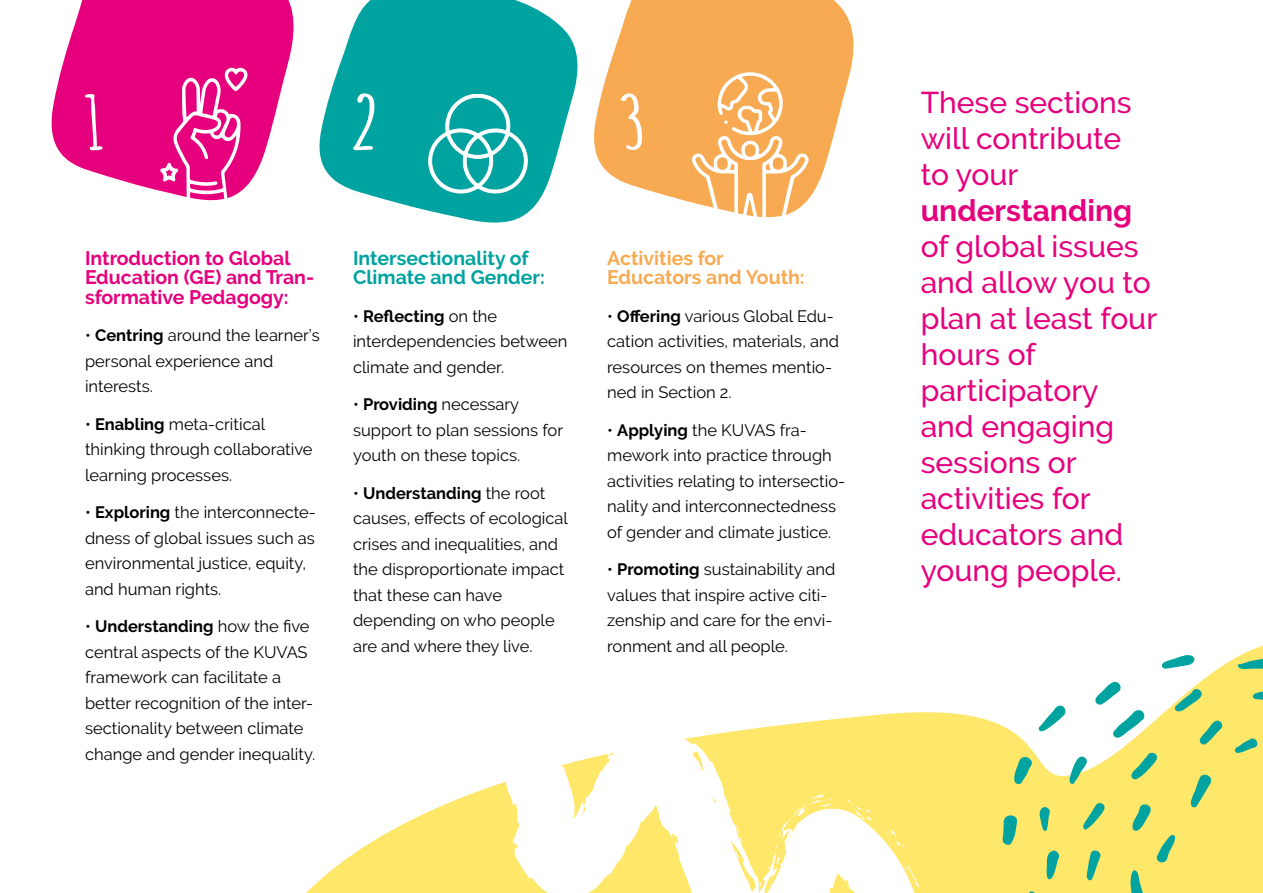
<style>
.page{position:relative;width:1263px;height:893px;background:#fff}
.page>*{position:absolute;margin:0;border:0;box-sizing:border-box;transform-origin:0 0}
.t1{font:500 30px/36px "Raleway";color:#e6007d}
.t2{font:700 30px "Raleway";color:#e6007d}
.t3{font:700 19.5px/19.5px "Raleway";color:#e6007d}
.t4{font:700 19.5px/19.5px "Raleway";color:#00a39f}
.t5{font:700 19.5px/19.5px "Raleway";color:#f7aa52}
.t6{font:16.5px/25.5px "Raleway";color:#000}
.s1{font-weight:700}
</style>
<div class="page">
<svg style="left:51px;top:0;width:243px;height:191px;fill:#e6007d"></svg>
<svg style="left:319px;top:0;width:259px;height:223px;fill:#00a39f"></svg>
<svg style="left:594px;top:0;width:260px;height:203px;fill:#f7aa52"></svg>
<svg style="left:160px;top:67px;width:87px;height:134px"></svg>
<svg style="left:428px;top:94px;width:102px;height:105px"></svg>
<svg style="left:692px;top:72px;width:117px;height:146px"></svg>
<svg style="left:85px;top:94px;width:18px;height:56px"></svg>
<svg style="left:353px;top:93px;width:21px;height:57px"></svg>
<svg style="left:621px;top:93px;width:21px;height:57px"></svg>
<svg style="left:306px;top:645px;width:957px;height:248px"></svg>
<svg style="left:1038px;top:704px;width:30px;height:27px"></svg>
<svg style="left:1093px;top:679px;width:55px;height:60px"></svg>
<svg style="left:1174px;top:686px;width:30px;height:26px"></svg>
<svg style="left:1198px;top:720px;width:25px;height:26px"></svg>
<svg style="left:1189px;top:771px;width:25px;height:37px"></svg>
<svg style="left:1085px;top:848px;width:17px;height:33px"></svg>
<svg style="left:1045px;top:849px;width:15px;height:32px"></svg>
<svg style="left:1081px;top:800px;width:26px;height:30px"></svg>
<svg style="left:1039px;top:805px;width:11px;height:26px"></svg>
<svg style="left:1160px;top:653px;width:35px;height:16px"></svg>
<svg style="left:1238px;top:658px;width:25px;height:11px"></svg>
<svg style="left:1252px;top:687px;width:11px;height:13px"></svg>
<svg style="left:1131px;top:802px;width:44px;height:62px"></svg>
<svg style="left:1130px;top:870px;width:15px;height:23px"></svg>
<svg style="left:1001px;top:813px;width:17px;height:33px"></svg>
<svg style="left:1013px;top:753px;width:22px;height:32px"></svg>
<svg style="left:1131px;top:750px;width:28px;height:30px"></svg>
<svg style="left:1068px;top:754px;width:21px;height:31px"></svg>
<svg style="left:1234px;top:736px;width:26px;height:17px"></svg>
<svg style="left:1028px;top:890px;width:21px;height:3px"></svg>
<svg style="left:490px;top:721px;width:459px;height:172px"></svg>
<svg style="left:519px;top:749px;width:6px;height:3px"></svg>
<svg style="left:759px;top:794px;width:115px;height:96px"></svg>
<svg style="left:728px;top:851px;width:11px;height:16px"></svg>
<svg style="left:623px;top:759px;width:9px;height:9px"></svg>
<svg style="left:566px;top:878px;width:6px;height:3px"></svg>
<svg style="left:599px;top:843px;width:7px;height:7px"></svg>
<p class="t3" style="left:85px;top:248px;width:231px">Introduction to Global<br>Education (GE) and Tran&shy;sformative Pedagogy:</p>
<p class="t6" style="left:85px;top:323px;width:236px">• <span class="s1">Centring</span> around the learner’s personal experience and interests.</p>
<p class="t6" style="left:85px;top:411px;width:229px">• <span class="s1">Enabling</span> meta-critical thinking through collaborative learning processes.</p>
<p class="t6" style="left:85px;top:500px;width:232px">• <span class="s1">Exploring</span> the interconnecte&shy;dness of global issues such as environmental justice, equity, and human rights.</p>
<p class="t6" style="left:85px;top:614px;width:232px">• <span class="s1">Understanding</span> how the five central aspects of the KUVAS framework can facilitate a better recognition of the inter&shy;sectionality between climate change and gender inequality.</p>
<p class="t4" style="left:353px;top:248px;width:193px">Intersectionality of<br>Climate and Gender:</p>
<p class="t6" style="left:353px;top:303px;width:216px">• <span class="s1">Reflecting</span> on the interdependencies between climate and gender.</p>
<p class="t6" style="left:353px;top:392px;width:212px">• <span class="s1">Providing</span> necessary support to plan sessions for youth on these topics.</p>
<p class="t6" style="left:353px;top:480px;width:216px">• <span class="s1">Understanding</span> the root causes, effects of ecological crises and inequalities, and the disproportionate impact that these can have depending on who people are and where they live.</p>
<p class="t5" style="left:607px;top:248px;width:199px">Activities for<br>Educators and Youth:</p>
<p class="t6" style="left:607px;top:303px;width:233px">• <span class="s1">Offering</span> various Global Edu&shy;cation activities, materials, and resources on themes mentio&shy;ned in Section 2.</p>
<p class="t6" style="left:607px;top:417px;width:239px">• <span class="s1">Applying</span> the KUVAS fra&shy;mework into practice through activities relating to intersectio&shy;nality and interconnectedness of gender and climate justice.</p>
<p class="t6" style="left:607px;top:557px;width:230px">• <span class="s1">Promoting</span> sustainability and values that inspire active citi&shy;zenship and care for the envi&shy;ronment and all people.</p>
<h1 class="t1" style="left:921px;top:85px;width:213px">These sections will contribute to your</h1>
<h1 class="t2" style="left:921px;top:194px;width:213px">understanding</h1>
<h1 class="t1" style="left:921px;top:229px;width:238px">of global issues and allow you to plan at least four hours of participatory and engaging sessions or activities for educators and young people.</h1>
</div>
